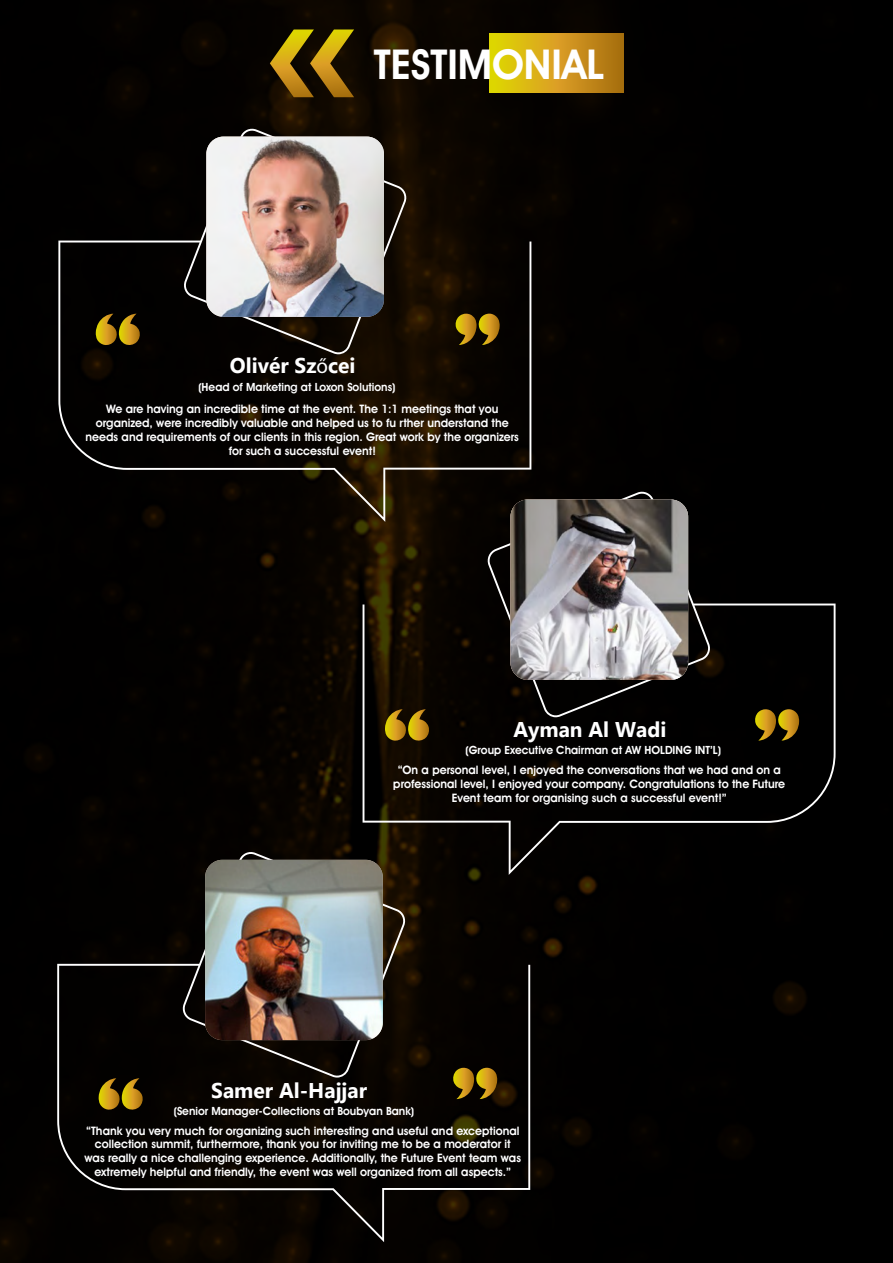
<style>
.page{position:relative;width:893px;height:1263px;background:#fff}
.page>*{position:absolute;margin:0;border:0;box-sizing:border-box;transform-origin:0 0}
.t1{font:700 40.95px "Avant Garde BT";color:#fff}
.t2{font:700 21.3px "Microsoft New Tai Lue";color:#fff}
.t3{font:700 11.55px/14px "Avant Garde BT";color:#fff;text-align:center}
.t4{font:700 11.25px "Avant Garde BT";color:#fff}
.s1{font-family:"Myriad Pro";font-weight:400}
</style>
<div class="page">
<img style="left:0;top:0;width:893px;height:1263px">
<svg style="left:58px;top:128px;width:473px;height:394px;background:#0f0a04"></svg>
<svg style="left:455px;top:314px;width:45px;height:31px"></svg>
<img style="left:206px;top:137px;width:178px;height:180px">
<svg style="left:57px;top:852px;width:473px;height:390px;background:#0d0904"></svg>
<img style="left:205px;top:860px;width:178px;height:180px">
<svg style="left:363px;top:491px;width:472px;height:384px;background:#0c0905"></svg>
<svg style="left:385px;top:709px;width:45px;height:32px"></svg>
<img style="left:510px;top:499px;width:178px;height:181px">
<svg style="left:489px;top:33px;width:134px;height:59px;background:#cea115"></svg>
<svg style="left:270px;top:29px;width:84px;height:68px;background:#6b520a"></svg>
<h1 class="t1" style="left:374px;top:39px;width:232px">TESTIMONIAL</h1>
<h2 class="t2" style="left:230px;top:353px;width:127px">Olivér Sz<span class="s1">ő</span>cei</h2>
<p class="t3" style="left:86px;top:402px;width:435px">We are having an incredible time at the event. The 1:1 meetings that you organized, were incredibly valuable and helped us to fu rther understand the needs and requirements of our clients in this region. Great work by the organizers for such a successful event!</p>
<p class="t4" style="left:198px;top:380px;width:199px">(Head of Marketing at Loxon Solutions)</p>
<h2 class="t2" style="left:513px;top:717px;width:155px">Ayman Al Wadi</h2>
<p class="t3" style="left:393px;top:763px;width:393px">“On a personal level, I enjoyed the conversations that we had and on a professional level, I enjoyed your company. Congratulations to the Future<br>Event team for organising such a successful event!”</p>
<p class="t4" style="left:466px;top:743px;width:257px">(Group Executive Chairman at AW HOLDING INT’L)</p>
<h2 class="t2" style="left:211px;top:1078px;width:158px">Samer Al-Hajjar</h2>
<p class="t3" style="left:85px;top:1123px;width:438px">“Thank you very much for organizing such interesting and useful and exceptional collection summit, furthermore, thank you for inviting me to be a moderator it was really a nice challenging experience. Additionally, the Future Event team was extremely helpful and friendly, the event was well organized from all aspects.”</p>
<p class="t4" style="left:174px;top:1105px;width:242px">(Senior Manager-Collections at Boubyan Bank)</p>
</div>
